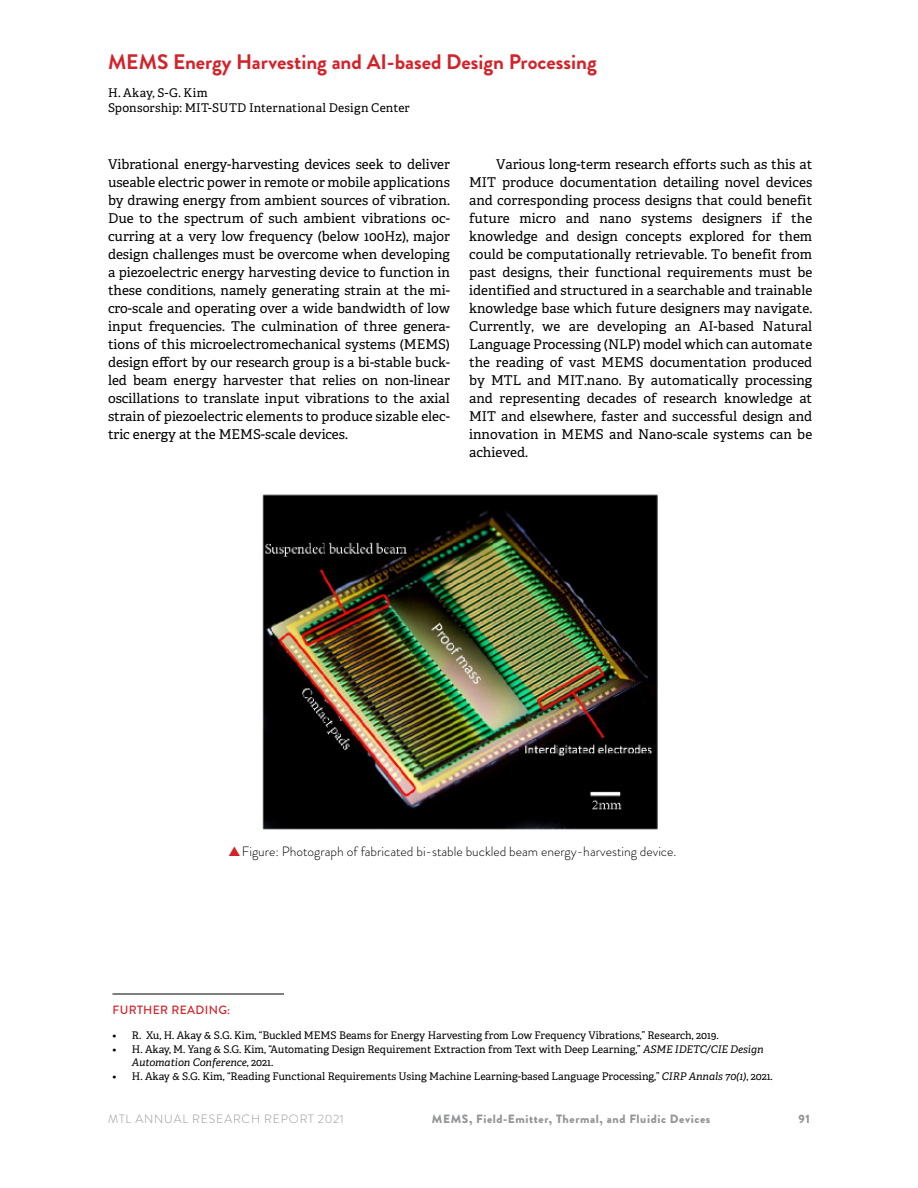
<style>
.page{position:relative;width:918px;height:1188px;background:#fff}
.page>*{position:absolute;margin:0;border:0;box-sizing:border-box;transform-origin:0 0}
.t1{font:700 21px "Brandon Grotesque";color:#d2232a}
.t2{font:13.5px/18px "Adelle Basic";color:#000;text-align:justify}
.t3{font:300 13.5px "Brandon Grotesque";color:#000}
.t4{font:12px/15px "Adelle Basic";letter-spacing:.015em;color:#000}
.t5{font:900 12px "Brandon Grotesque";letter-spacing:.05em;color:#939598}
.t6{font:300 12px "Brandon Grotesque";letter-spacing:.07em;color:#939598}
.t7{font:500 12px "Brandon Grotesque";letter-spacing:.03em;color:#d2232a}
.t8{font:10.5px/13.5px "Adelle Basic";color:#000}
.s1{color:#d2232a}
.s2{font-style:italic}
</style>
<div class="page">
<hr style="left:112px;top:994px;width:172px;height:1px;background:#000">
<img style="left:262px;top:494px;width:396px;height:336px">
<h1 class="t1" style="left:108px;top:47px;width:490px">MEMS Energy Harvesting and AI-based Design Processing</h1>
<p class="t4" style="left:108px;top:85px;width:303px">H. Akay, S-G. Kim<br>Sponsorship: MIT-SUTD International Design Center</p>
<p class="t2" style="left:108px;top:155px;width:344px">Vibrational energy-harvesting devices seek to deliver useable electric power in remote or mobile applications by drawing energy from ambient sources of vibration.<br>Due to the spectrum of such ambient vibrations oc&shy;curring at a very low frequency (below 100Hz), major design challenges must be overcome when developing a piezoelectric energy harvesting device to function in these conditions, namely generating strain at the mi&shy;cro-scale and operating over a wide bandwidth of low input frequencies. The culmination of three genera&shy;tions of this microelectromechanical systems (MEMS) design effort by our research group is a bi-stable buck&shy;led beam energy harvester that relies on non-linear oscillations to translate input vibrations to the axial strain of piezoelectric elements to produce sizable elec&shy;tric energy at the MEMS-scale devices.</p>
<p class="t2" style="left:469px;top:155px;width:345px;text-indent:27px">Various long-term research efforts such as this at MIT produce documentation detailing novel devices and corresponding process designs that could benefit future micro and nano systems designers if the knowledge and design concepts explored for them could be computationally retrievable. To benefit from past designs, their functional requirements must be identified and structured in a searchable and trainable knowledge base which future designers may navigate.<br>Currently, we are developing an AI-based Natural Language Processing (NLP) model which can automate the reading of vast MEMS documentation produced by MTL and MIT.nano. By automatically processing and representing decades of research knowledge at MIT and elsewhere, faster and successful design and innovation in MEMS and Nano-scale systems can be achieved.</p>
<p class="t3" style="left:228px;top:842px;width:450px"><span class="s1">▲</span>Figure: Photograph of fabricated bi-stable buckled beam energy-harvesting device.</p>
<p class="t7" style="left:113px;top:1001px;width:119px">FURTHER READING:</p>
<p class="t8" style="left:112px;top:1029px;width:608px">• R. Xu, H. Akay &amp; S.G. Kim, “Buckled MEMS Beams for Energy Harvesting from Low Frequency Vibrations,” Research, 2019.</p>
<p class="t8" style="left:132px;top:1042px;width:633px;text-indent:-19px">• H. Akay, M. Yang &amp; S.G. Kim, “Automating Design Requirement Extraction from Text with Deep Learning,” <span class="s2">ASME IDETC/CIE Design<br>Automation Conference</span>, 2021.</p>
<p class="t8" style="left:112px;top:1069px;width:662px">• H. Akay &amp; S.G. Kim, “Reading Functional Requirements Using Machine Learning-based Language Processing,” <span class="s2">CIRP Annals 70(1)</span>, 2021.</p>
<p class="t6" style="left:108px;top:1111px;width:237px">MTL ANNUAL RESEARCH REPORT 2021</p>
<p class="t5" style="left:432px;top:1111px;width:280px">MEMS, Field-Emitter, Thermal, and Fluidic Devices</p>
<p class="t5" style="left:799px;top:1111px;width:13px">91</p>
</div>
